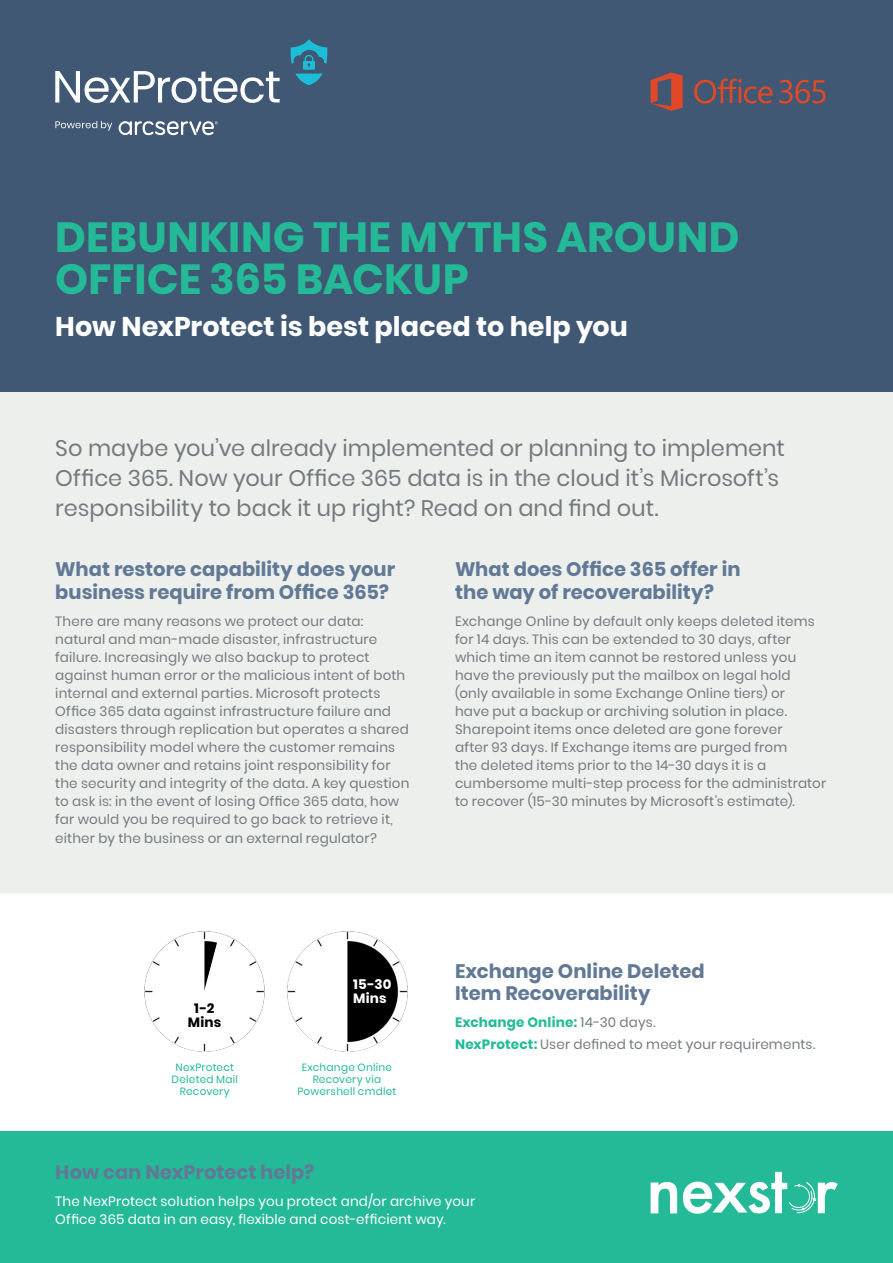
<style>
.page{position:relative;width:893px;height:1263px;background:#fff}
.page>*{position:absolute;margin:0;border:0;box-sizing:border-box;transform-origin:0 0}
.t1{font:700 42px/42px "Poppins";color:#24ba98}
.t2{font:700 27px "Poppins";color:#fff}
.t3{font:22.5px/30px "Poppins";color:#737a7e}
.t4{font:700 19.5px/22.5px "Poppins";color:#617995}
.t5{font:13.5px/18px "Poppins";letter-spacing:.015em;color:#737a7e}
.t6{font:13.5px/18px "Poppins";letter-spacing:.015em;color:#fff}
.t7{font:700 13.5px "Poppins";letter-spacing:.015em;color:#24ba98}
.t8{font:700 13.5px/14.2px "Poppins";letter-spacing:.015em;color:#fff}
.t9{font:700 13.5px/14.5px "Poppins";color:#000001;text-align:center}
.t10{font:10.5px "Poppins";letter-spacing:.025em;color:#24ba98}
.s1{font-weight:400;color:#737a7e}
.s2{font-weight:700;color:#24ba98}
</style>
<div class="page">
<div style="left:0;top:1131px;width:893px;height:132px;background:#24ba98"></div>
<div style="left:0;top:378px;width:893px;height:515px;background:#edefed"></div>
<div style="left:0;top:0;width:893px;height:391px;background:#405873"></div>
<img style="left:145px;top:932px;width:119px;height:119px">
<img style="left:288px;top:932px;width:119px;height:119px">
<svg style="left:203px;top:940px;width:31px;height:57px"></svg>
<svg style="left:651px;top:1182px;width:26px;height:31px"></svg>
<svg style="left:683px;top:1172px;width:155px;height:42px"></svg>
<svg style="left:290px;top:39px;width:38px;height:46px"></svg>
<svg style="left:55px;top:71px;width:225px;height:32px"></svg>
<svg style="left:119px;top:121px;width:99px;height:14px"></svg>
<svg style="left:55px;top:121px;width:57px;height:10px"></svg>
<svg style="left:651px;top:72px;width:32px;height:39px"></svg>
<svg style="left:779px;top:80px;width:47px;height:24px"></svg>
<svg style="left:694px;top:78px;width:79px;height:26px"></svg>
<p class="t1" style="left:55px;top:217px;width:686px">DEBUNKING THE MYTHS AROUND<br>OFFICE 365 BACKUP</p>
<p class="t2" style="left:55px;top:311px;width:574px">How NexProtect is best placed to help you</p>
<p class="t3" style="left:55px;top:434px;width:731px">So maybe you’ve already implemented or planning to implement<br>Office 365. Now your Office 365 data is in the cloud it’s Microsoft’s responsibility to back it up right? Read on and find out.</p>
<p class="t4" style="left:55px;top:558px;width:341px">What restore capability does your business require from Office 365?</p>
<p class="t5" style="left:55px;top:612px;width:356px">There are many reasons we protect our data: natural and man-made disaster, infrastructure failure. Increasingly we also backup to protect against human error or the malicious intent of both internal and external parties. Microsoft protects Office 365 data against infrastructure failure and disasters through replication but operates a shared responsibility model where the customer remains the data owner and retains joint responsibility for the security and integrity of the data. A key question to ask is: in the event of losing Office 365 data, how far would you be required to go back to retrieve it,</p>
<p class="t5" style="left:55px;top:829px;width:323px">either by the business or an external regulator?</p>
<p class="t9" style="left:188px;top:1001px;width:35px">1-2<br>Mins</p>
<p class="t10" style="left:176px;top:1061px;width:60px">NexProtect</p>
<p class="t10" style="left:172px;top:1073px;width:68px">Deleted Mail</p>
<p class="t10" style="left:180px;top:1085px;width:51px">Recovery</p>
<p class="t8" style="left:353px;top:977px;width:40px">15-30<br>Mins</p>
<p class="t10" style="left:302px;top:1061px;width:92px">Exchange Online</p>
<p class="t10" style="left:313px;top:1073px;width:70px">Recovery via</p>
<p class="t10" style="left:297px;top:1085px;width:101px">Powershell cmdlet</p>
<p class="t4" style="left:455px;top:558px;width:287px">What does Office 365 offer in the way of recoverability?</p>
<p class="t5" style="left:455px;top:612px;width:373px">Exchange Online by default only keeps deleted items for 14 days. This can be extended to 30 days, after which time an item cannot be restored unless you have the previously put the mailbox on legal hold (only available in some Exchange Online tiers) or<br>have put a backup or archiving solution in place.<br>Sharepoint items once deleted are gone forever<br>after 93 days. If Exchange items are purged from<br>the deleted items prior to the 14-30 days it is a cumbersome multi-step process for the administrator to recover (15-30 minutes by Microsoft’s estimate).</p>
<p class="t4" style="left:455px;top:960px;width:251px">Exchange Online Deleted<br>Item Recoverability</p>
<p class="t7" style="left:455px;top:1014px;width:202px">Exchange Online: <span class="s1">14-30 days.</span></p>
<p class="t5" style="left:455px;top:1035px;width:362px"><span class="s2">NexProtect:</span> User defined to meet your requirements.</p>
<p class="t4" style="left:55px;top:1161px;width:261px">How can NexProtect help?</p>
<p class="t6" style="left:55px;top:1192px;width:421px">The NexProtect solution helps you protect and/or archive your<br>Office 365 data in an easy, flexible and cost-efficient way.</p>
</div>
